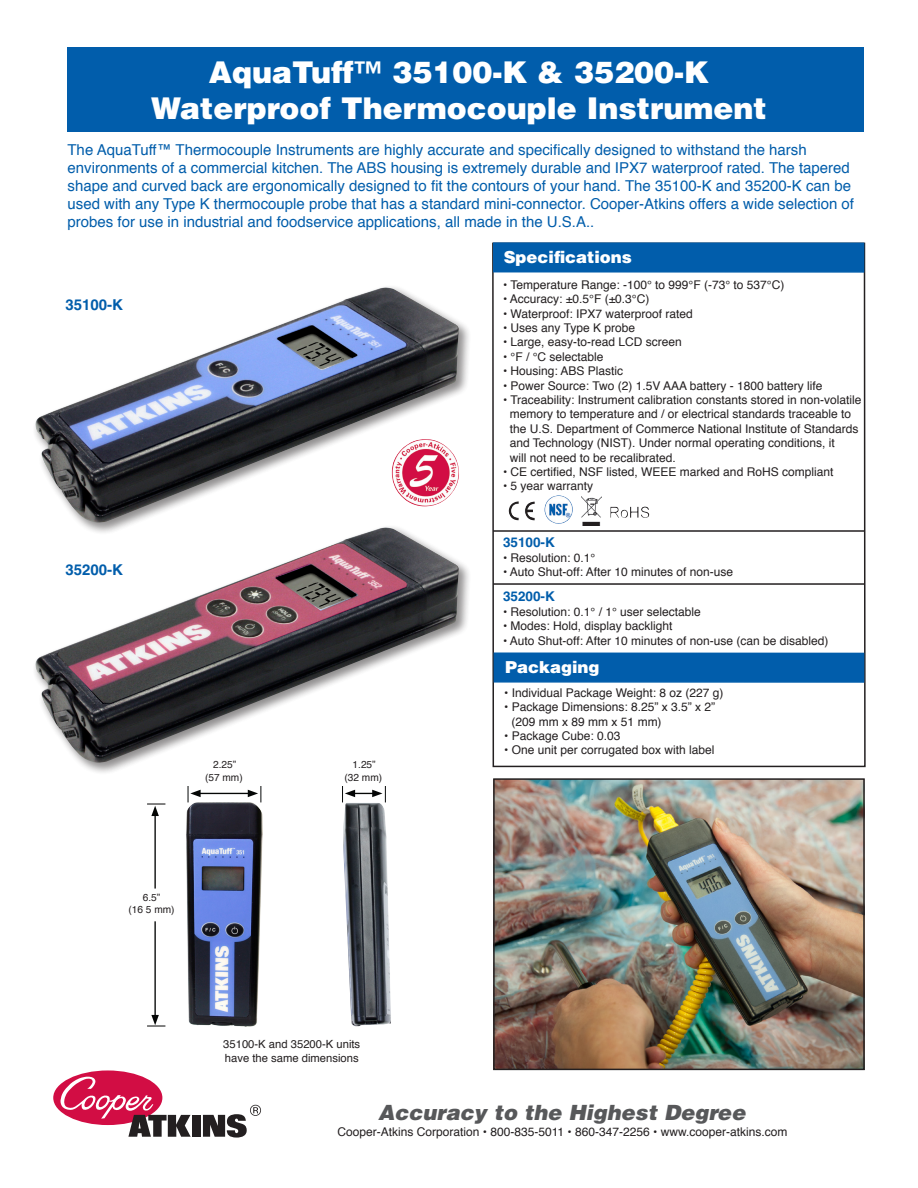
<style>
.page{position:relative;width:918px;height:1188px;background:#fff}
.page>*{position:absolute;margin:0;border:0;box-sizing:border-box;transform-origin:0 0}
.t1{font:900 30px "Helvetica";color:#fff}
.t2{font:italic 900 21px "Helvetica";color:#57585a}
.t3{font:900 16.5px "Helvetica";color:#fff}
.t4{font:15px/18px "Helvetica";color:#015dab}
.t5{font:700 15px "Helvetica";color:#015dab}
.t6{font:700 13.5px "Helvetica";color:#015dab}
.t7{font:12px "Helvetica";color:#231f20}
.t8{font:11.25px "Helvetica";color:#231f20}
.t9{font:10.2px "Helvetica";color:#231f20}
</style>
<div class="page">
<div style="left:53px;top:1070px;width:109px;height:55px;background:#d20d44;border-radius:50%"></div>
<svg style="left:60px;top:1076px;width:131px;height:61px"></svg>
<div style="left:192px;top:1115px;width:8px;height:22px;background:#231f20"></div>
<svg style="left:203px;top:1105px;width:58px;height:33px"></svg>
<div style="left:492px;top:243px;width:374px;height:524px;border:2px solid #231f20"></div>
<div style="left:32px;top:284px;width:439px;height:251px;background:#231f20;opacity:.3"></div>
<img style="left:32px;top:287px;width:427px;height:236px">
<div style="left:68px;top:47px;width:796px;height:84px;background:#015dab"></div>
<div style="left:494px;top:243px;width:370px;height:29px;background:#015dab"></div>
<div style="left:493px;top:242px;width:371px;height:31px;border:2px solid #015dab"></div>
<div style="left:494px;top:653px;width:370px;height:29px;background:#015dab"></div>
<div style="left:494px;top:653px;width:370px;height:30px;border:2px solid #015dab"></div>
<hr style="left:493px;top:530px;width:371px;height:2px;background:#231f20">
<hr style="left:493px;top:583px;width:371px;height:2px;background:#231f20">
<div style="left:32px;top:524px;width:439px;height:251px;background:#231f20;opacity:.3"></div>
<img style="left:32px;top:527px;width:427px;height:236px">
<img style="left:496px;top:781px;width:366px;height:286px">
<div style="left:493px;top:778px;width:372px;height:292px;border:2px solid #231f20"></div>
<hr style="left:154px;top:814px;width:2px;height:203px;background:#040605">
<svg style="left:147px;top:804px;width:18px;height:12px"></svg>
<svg style="left:154px;top:886px;width:2px;height:38px"></svg>
<img style="left:186px;top:798px;width:76px;height:228px">
<svg style="left:147px;top:1015px;width:18px;height:12px"></svg>
<img style="left:343px;top:803px;width:48px;height:223px">
<hr style="left:198px;top:793px;width:52px;height:1px;background:#040605">
<svg style="left:248px;top:786px;width:14px;height:16px"></svg>
<svg style="left:188px;top:786px;width:13px;height:16px"></svg>
<svg style="left:342px;top:786px;width:44px;height:16px"></svg>
<img style="left:509px;top:501px;width:26px;height:19px">
<img style="left:544px;top:495px;width:29px;height:29px">
<img style="left:582px;top:496px;width:20px;height:30px">
<img style="left:610px;top:506px;width:39px;height:12px">
<img style="left:392px;top:439px;width:68px;height:67px">
<p class="t1" style="left:209px;top:52px;width:502px">AquaTuff™ 35100-K &amp; 35200-K</p>
<p class="t1" style="left:151px;top:88px;width:617px">Waterproof Thermocouple Instrument</p>
<p class="t4" style="left:68px;top:141px;width:788px">The AquaTuff™ Thermocouple Instruments are highly accurate and specifically designed to withstand the harsh environments of a commercial kitchen. The ABS housing is extremely durable and IPX7 waterproof rated. The tapered shape and curved back are ergonomically designed to fit the contours of your hand. The 35100-K and 35200-K can be used with any Type K thermocouple probe that has a standard mini-connector. Cooper-Atkins offers a wide selection of probes for use in industrial and foodservice applications, all made in the U.S.A..</p>
<p class="t5" style="left:65px;top:295px;width:59px">35100-K</p>
<p class="t5" style="left:65px;top:561px;width:59px">35200-K</p>
<p class="t9" style="left:213px;top:757px;width:25px">2.25”</p>
<p class="t9" style="left:205px;top:769px;width:39px">(57 mm)</p>
<p class="t9" style="left:143px;top:889px;width:19px">6.5”</p>
<p class="t9" style="left:129px;top:901px;width:48px">(16 5 mm)</p>
<p class="t9" style="left:353px;top:757px;width:25px">1.25”</p>
<p class="t9" style="left:345px;top:769px;width:39px">(32 mm)</p>
<p class="t3" style="left:504px;top:246px;width:130px">Specifications</p>
<p class="t7" style="left:503px;top:275px;width:283px">• Temperature Range: -100° to 999°F (-73° to 537°C)</p>
<p class="t7" style="left:503px;top:290px;width:148px">• Accuracy: ±0.5°F (±0.3°C)</p>
<p class="t7" style="left:503px;top:304px;width:191px">• Waterproof: IPX7 waterproof rated</p>
<p class="t7" style="left:503px;top:319px;width:134px">• Uses any Type K probe</p>
<p class="t7" style="left:503px;top:333px;width:180px">• Large, easy-to-read LCD screen</p>
<p class="t7" style="left:503px;top:347px;width:102px">• °F / °C selectable</p>
<p class="t7" style="left:503px;top:362px;width:122px">• Housing: ABS Plastic</p>
<p class="t7" style="left:503px;top:376px;width:321px">• Power Source: Two (2) 1.5V AAA battery - 1800 battery life</p>
<p class="t7" style="left:503px;top:391px;width:360px">• Traceability: Instrument calibration constants stored in non-volatile</p>
<p class="t7" style="left:510px;top:405px;width:343px">memory to temperature and / or electrical standards traceable to</p>
<p class="t7" style="left:510px;top:419px;width:350px">the U.S. Department of Commerce National Institute of Standards</p>
<p class="t7" style="left:510px;top:434px;width:327px">and Technology (NIST). Under normal operating conditions, it</p>
<p class="t7" style="left:510px;top:448px;width:168px">will not need to be recalibrated.</p>
<p class="t7" style="left:503px;top:463px;width:332px">• CE certified, NSF listed, WEEE marked and RoHS compliant</p>
<p class="t7" style="left:503px;top:477px;width:92px">• 5 year warranty</p>
<p class="t6" style="left:503px;top:534px;width:53px">35100-K</p>
<p class="t7" style="left:503px;top:548px;width:94px">• Resolution: 0.1°</p>
<p class="t7" style="left:503px;top:563px;width:232px">• Auto Shut-off: After 10 minutes of non-use</p>
<p class="t6" style="left:503px;top:588px;width:53px">35200-K</p>
<p class="t7" style="left:503px;top:602px;width:199px">• Resolution: 0.1° / 1° user selectable</p>
<p class="t7" style="left:503px;top:617px;width:171px">• Modes: Hold, display backlight</p>
<p class="t7" style="left:503px;top:631px;width:327px">• Auto Shut-off: After 10 minutes of non-use (can be disabled)</p>
<p class="t3" style="left:505px;top:656px;width:96px">Packaging</p>
<p class="t7" style="left:504px;top:683px;width:221px">• Individual Package Weight: 8 oz (227 g)</p>
<p class="t7" style="left:504px;top:698px;width:212px">• Package Dimensions: 8.25” x 3.5” x 2”</p>
<p class="t7" style="left:512px;top:712px;width:152px">(209 mm x 89 mm x 51 mm)</p>
<p class="t7" style="left:504px;top:726px;width:118px">• Package Cube: 0.03</p>
<p class="t7" style="left:504px;top:741px;width:212px">• One unit per corrugated box with label</p>
<p class="t8" style="left:223px;top:1035px;width:138px">35100-K and 35200-K units</p>
<p class="t8" style="left:225px;top:1049px;width:135px">have the same dimensions</p>
<p class="t2" style="left:378px;top:1099px;width:369px">Accuracy to the Highest Degree</p>
<p class="t7" style="left:338px;top:1122px;width:451px">Cooper-Atkins Corporation • 800-835-5011 • 860-347-2256 • www.cooper-atkins.com</p>
</div>
